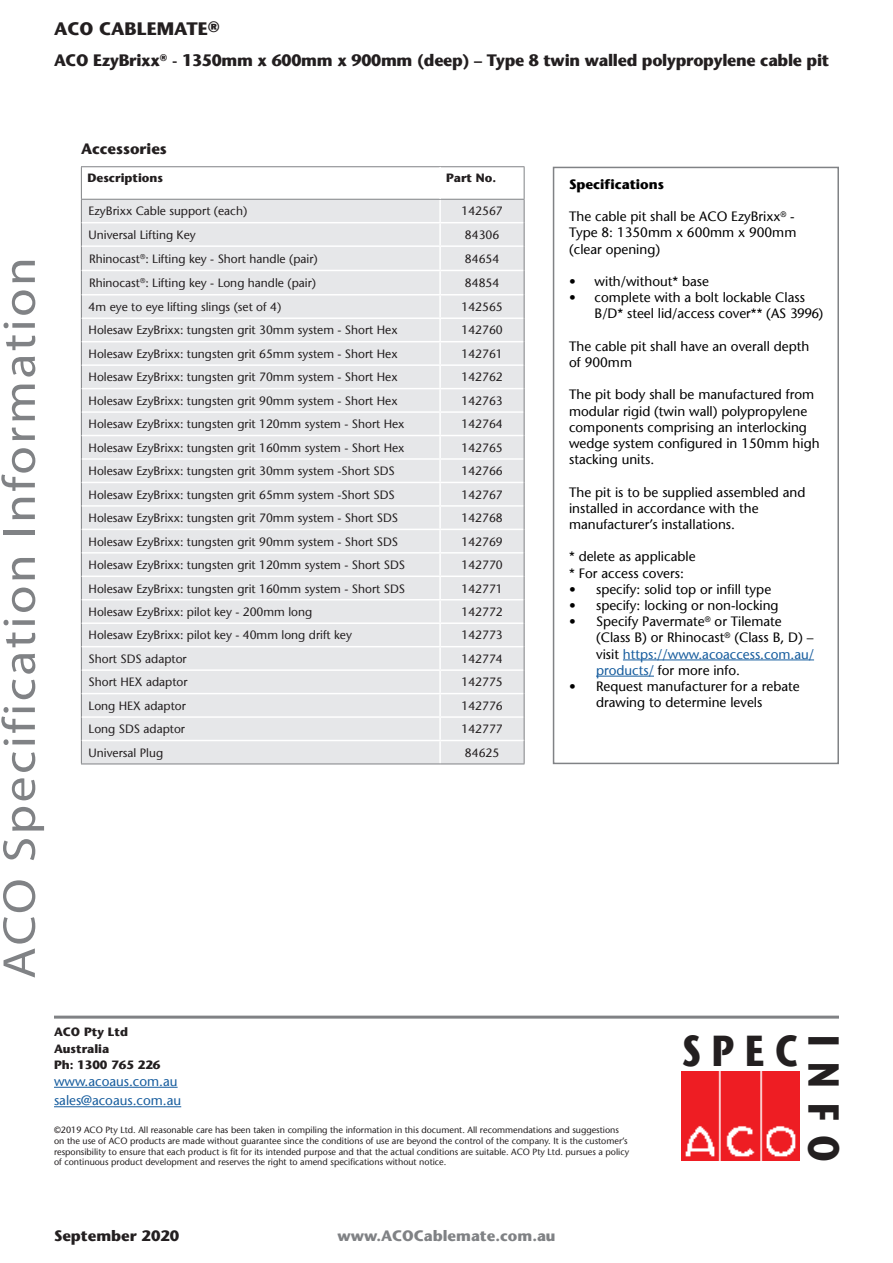
<style>
.page{position:relative;width:893px;height:1263px;background:#fff}
.page>*{position:absolute;margin:0;border:0;box-sizing:border-box;transform-origin:0 0}
.t1{font:46.5px "Myriad Pro";letter-spacing:.05em;color:#808285;scale:1.11 1}
.t2{font:700 43.2px "Stone Sans";color:#231f20;scale:.8 1}
.t3{font:700 18px "Stone Sans";color:#231f20}
.t4{font:700 16.5px "Stone Sans";letter-spacing:-.015em;color:#231f20}
.t5{font:700 15px "Stone Sans";color:#231f20}
.t6{font:700 15px "Stone Sans";color:#808285}
.t7{font:13.5px/16.2px "Stone Sans";color:#000}
.t8{font:13.5px "Stone Sans";color:#175d9e}
.t9{font:700 13.5px "Stone Sans";color:#000}
.t10{font:12px "Stone Sans";color:#231f20}
.t11{font:700 12px "Stone Sans";color:#231f20}
.t12{font:9px/10.8px "Stone Sans";color:#231f20}
.s1{color:#175d9e}
</style>
<div class="page">
<div style="left:553px;top:167px;width:286px;height:597px;background:#fff;border:2px solid #808285"></div>
<hr style="left:623px;top:660px;width:191px;height:1px;background:#175d9e">
<hr style="left:596px;top:676px;width:58px;height:1px;background:#175d9e">
<hr style="left:81px;top:166px;width:359px;height:1px;background:#808285">
<hr style="left:440px;top:166px;width:84px;height:1px;background:#808285">
<svg style="left:81px;top:167px;width:444px;height:596px;background:#e7e8ea"></svg>
<hr style="left:81px;top:763px;width:359px;height:1px;background:#808285">
<hr style="left:440px;top:763px;width:84px;height:1px;background:#808285">
<hr style="left:54px;top:1015px;width:785px;height:3px;background:#808285">
<hr style="left:54px;top:1087px;width:124px;height:1px;background:#175d9e">
<hr style="left:54px;top:1106px;width:127px;height:1px;background:#175d9e">
<img style="left:682px;top:1071px;width:117px;height:90px">
<h3 class="t3" style="left:54px;top:18px;width:167px">ACO CABLEMATE<sup>®</sup></h3>
<p class="t4" style="left:54px;top:51px;width:777px">ACO EzyBrixx<sup>®</sup> - 1350mm x 600mm x 900mm (deep) – Type 8 twin walled polypropylene cable pit</p>
<h1 class="t1" style="left:-9px;top:979px;width:652px;rotate:-90deg">ACO Specification Information</h1>
<p class="t5" style="left:81px;top:140px;width:87px">Accessories</p>
<p class="t11" style="left:87px;top:170px;width:77px">Descriptions</p>
<p class="t11" style="left:446px;top:170px;width:52px">Part No.</p>
<p class="t10" style="left:89px;top:204px;width:160px">EzyBrixx Cable support (each)</p>
<p class="t10" style="left:461px;top:204px;width:43px">142567</p>
<p class="t10" style="left:89px;top:228px;width:109px">Universal Lifting Key</p>
<p class="t10" style="left:465px;top:228px;width:36px">84306</p>
<p class="t10" style="left:89px;top:251px;width:230px">Rhinocast<sup>®</sup>: Lifting key - Short handle (pair)</p>
<p class="t10" style="left:465px;top:251px;width:36px">84654</p>
<p class="t10" style="left:89px;top:276px;width:229px">Rhinocast<sup>®</sup>: Lifting key - Long handle (pair)</p>
<p class="t10" style="left:465px;top:276px;width:36px">84854</p>
<p class="t10" style="left:89px;top:300px;width:194px">4m eye to eye lifting slings (set of 4)</p>
<p class="t10" style="left:461px;top:300px;width:43px">142565</p>
<p class="t10" style="left:89px;top:323px;width:311px">Holesaw EzyBrixx: tungsten grit 30mm system - Short Hex</p>
<p class="t10" style="left:461px;top:323px;width:43px">142760</p>
<p class="t10" style="left:89px;top:347px;width:311px">Holesaw EzyBrixx: tungsten grit 65mm system - Short Hex</p>
<p class="t10" style="left:461px;top:347px;width:43px">142761</p>
<p class="t10" style="left:89px;top:370px;width:311px">Holesaw EzyBrixx: tungsten grit 70mm system - Short Hex</p>
<p class="t10" style="left:461px;top:370px;width:43px">142762</p>
<p class="t10" style="left:89px;top:393px;width:311px">Holesaw EzyBrixx: tungsten grit 90mm system - Short Hex</p>
<p class="t10" style="left:461px;top:393px;width:43px">142763</p>
<p class="t10" style="left:89px;top:417px;width:317px">Holesaw EzyBrixx: tungsten grit 120mm system - Short Hex</p>
<p class="t10" style="left:461px;top:417px;width:43px">142764</p>
<p class="t10" style="left:89px;top:440px;width:317px">Holesaw EzyBrixx: tungsten grit 160mm system - Short Hex</p>
<p class="t10" style="left:461px;top:440px;width:43px">142765</p>
<p class="t10" style="left:89px;top:464px;width:308px">Holesaw EzyBrixx: tungsten grit 30mm system -Short SDS</p>
<p class="t10" style="left:461px;top:464px;width:43px">142766</p>
<p class="t10" style="left:89px;top:487px;width:308px">Holesaw EzyBrixx: tungsten grit 65mm system -Short SDS</p>
<p class="t10" style="left:461px;top:487px;width:43px">142767</p>
<p class="t10" style="left:89px;top:511px;width:311px">Holesaw EzyBrixx: tungsten grit 70mm system - Short SDS</p>
<p class="t10" style="left:461px;top:511px;width:43px">142768</p>
<p class="t10" style="left:89px;top:534px;width:311px">Holesaw EzyBrixx: tungsten grit 90mm system - Short SDS</p>
<p class="t10" style="left:461px;top:534px;width:43px">142769</p>
<p class="t10" style="left:89px;top:558px;width:318px">Holesaw EzyBrixx: tungsten grit 120mm system - Short SDS</p>
<p class="t10" style="left:461px;top:558px;width:43px">142770</p>
<p class="t10" style="left:89px;top:581px;width:318px">Holesaw EzyBrixx: tungsten grit 160mm system - Short SDS</p>
<p class="t10" style="left:461px;top:581px;width:43px">142771</p>
<p class="t10" style="left:89px;top:605px;width:225px">Holesaw EzyBrixx: pilot key - 200mm long</p>
<p class="t10" style="left:461px;top:605px;width:43px">142772</p>
<p class="t10" style="left:89px;top:628px;width:265px">Holesaw EzyBrixx: pilot key - 40mm long drift key</p>
<p class="t10" style="left:461px;top:628px;width:43px">142773</p>
<p class="t10" style="left:89px;top:652px;width:100px">Short SDS adaptor</p>
<p class="t10" style="left:461px;top:652px;width:43px">142774</p>
<p class="t10" style="left:89px;top:675px;width:100px">Short HEX adaptor</p>
<p class="t10" style="left:461px;top:675px;width:43px">142775</p>
<p class="t10" style="left:89px;top:698px;width:99px">Long HEX adaptor</p>
<p class="t10" style="left:461px;top:698px;width:43px">142776</p>
<p class="t10" style="left:89px;top:722px;width:98px">Long SDS adaptor</p>
<p class="t10" style="left:461px;top:722px;width:43px">142777</p>
<p class="t10" style="left:89px;top:745px;width:76px">Universal Plug</p>
<p class="t10" style="left:465px;top:745px;width:36px">84625</p>
<p class="t9" style="left:569px;top:176px;width:96px">Specifications</p>
<p class="t7" style="left:569px;top:208px;width:229px">The cable pit shall be ACO EzyBrixx<sup>®</sup> -<br>Type 8: 1350mm x 600mm x 900mm (clear opening)</p>
<p class="t7" style="left:569px;top:273px;width:141px">• with/without* base</p>
<p class="t7" style="left:595px;top:289px;width:230px;text-indent:-26px">• complete with a bolt lockable Class<br>B/D* steel lid/access cover** (AS 3996)</p>
<p class="t7" style="left:569px;top:338px;width:242px">The cable pit shall have an overall depth of 900mm</p>
<p class="t7" style="left:569px;top:387px;width:252px">The pit body shall be manufactured from modular rigid (twin wall) polypropylene components comprising an interlocking wedge system configured in 150mm high stacking units.</p>
<p class="t7" style="left:569px;top:484px;width:238px">The pit is to be supplied assembled and installed in accordance with the manufacturer’s installations.</p>
<p class="t7" style="left:569px;top:549px;width:128px">* delete as applicable</p>
<p class="t7" style="left:569px;top:565px;width:116px">* For access covers:</p>
<p class="t7" style="left:569px;top:581px;width:204px">• specify: solid top or infill type</p>
<p class="t7" style="left:569px;top:597px;width:211px">• specify: locking or non-locking</p>
<p class="t7" style="left:596px;top:613px;width:219px;text-indent:-27px">• Specify Pavermate<sup>®</sup> or Tilemate (Class B) or Rhinocast<sup>®</sup> (Class B, D) – visit <span class="s1">https://www.acoaccess.com.au/ products/</span> for more info.</p>
<p class="t7" style="left:596px;top:678px;width:205px;text-indent:-27px">• Request manufacturer for a rebate drawing to determine levels</p>
<p class="t11" style="left:54px;top:1025px;width:76px">ACO Pty Ltd</p>
<p class="t11" style="left:54px;top:1041px;width:57px">Australia</p>
<p class="t11" style="left:54px;top:1058px;width:108px">Ph: 1300 765 226</p>
<p class="t8" style="left:54px;top:1073px;width:125px">www.acoaus.com.au</p>
<p class="t8" style="left:54px;top:1093px;width:129px">sales@acoaus.com.au</p>
<p class="t12" style="left:54px;top:1124px;width:577px">©2019 ACO Pty Ltd. All reasonable care has been taken in compiling the information in this document. All recommendations and suggestions on the use of ACO products are made without guarantee since the conditions of use are beyond the control of the company. It is the customer’s responsibility to ensure that each product is fit for its intended purpose and that the actual conditions are suitable. ACO Pty Ltd. pursues a policy of continuous product development and reserves the right to amend specifications without notice.</p>
<p class="t2" style="left:682px;top:1025px;width:147px">S P E C</p>
<p class="t2" style="left:849px;top:1035px;width:160px;rotate:90deg">I N F O</p>
<p class="t5" style="left:54px;top:1227px;width:127px">September 2020</p>
<p class="t6" style="left:337px;top:1227px;width:220px">www.ACOCablemate.com.au</p>
</div>
